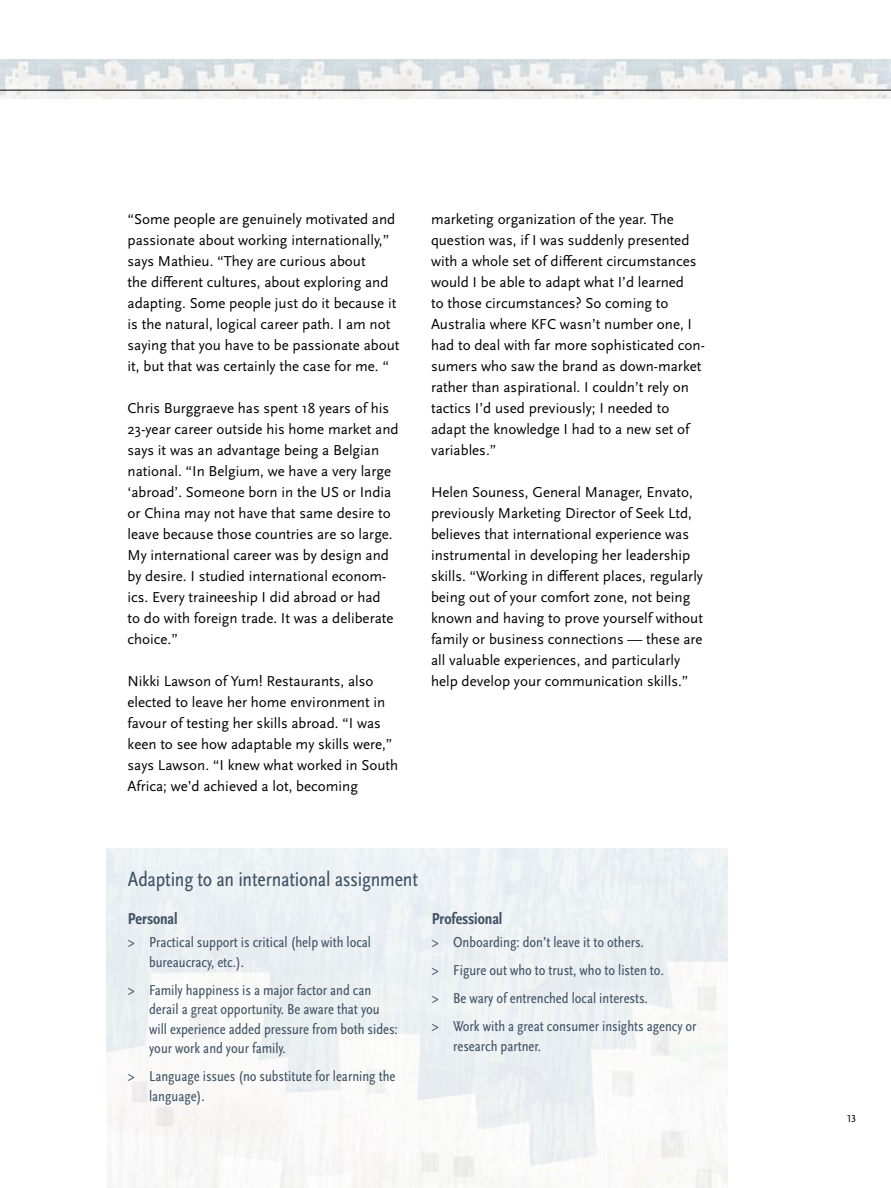
<style>
.page{position:relative;width:891px;height:1188px;background:#fff}
.page>*{position:absolute;margin:0;border:0;box-sizing:border-box;transform-origin:0 0}
.t1{font:condensed 21px "Scala Sans Pro";letter-spacing:-.01em;color:#3e5164}
.t2{font:700 condensed 16.5px "Scala Sans Pro";letter-spacing:-.005em;color:#3e5164}
.t3{font:15px/21px "Scala Sans Pro";color:#000}
.t4{font:condensed 15px/19.5px "Scala Sans Pro";color:#3e5164}
.t5{font:10.5px "Scala Sans Pro";color:#000}
</style>
<div class="page">
<img style="left:0;top:60px;width:891px;height:38px">
<hr style="left:0;top:90px;width:891px;height:1px;background:#000">
<p class="t3" style="left:128px;top:208px;width:273px">“Some people are genuinely motivated and passionate about working internationally,” says Mathieu. “They are curious about<br>the different cultures, about exploring and adapting. Some people just do it because it is the natural, logical career path. I am not saying that you have to be passionate about it, but that was certainly the case for me. “</p>
<p class="t3" style="left:128px;top:397px;width:273px">Chris Burggraeve has spent 18 years of his 23-year career outside his home market and says it was an advantage being a Belgian national. “In Belgium, we have a very large ‘abroad’. Someone born in the US or India or China may not have that same desire to leave because those countries are so large.<br>My international career was by design and by desire. I studied international econom&shy;ics. Every traineeship I did abroad or had<br>to do with foreign trade. It was a deliberate choice.”</p>
<p class="t3" style="left:128px;top:670px;width:272px">Nikki Lawson of Yum! Restaurants, also elected to leave her home environment in favour of testing her skills abroad. “I was keen to see how adaptable my skills were,” says Lawson. “I knew what worked in South Africa; we’d achieved a lot, becoming</p>
<p class="t3" style="left:431px;top:208px;width:275px">marketing organization of the year. The question was, if I was suddenly presented with a whole set of different circumstances would I be able to adapt what I’d learned<br>to those circumstances? So coming to Australia where KFC wasn’t number one, I had to deal with far more sophisticated con&shy;sumers who saw the brand as down-market rather than aspirational. I couldn’t rely on tactics I’d used previously; I needed to adapt the knowledge I had to a new set of variables.”</p>
<p class="t3" style="left:431px;top:481px;width:273px">Helen Souness, General Manager, Envato, previously Marketing Director of Seek Ltd, believes that international experience was instrumental in developing her leadership skills. “Working in different places, regularly being out of your comfort zone, not being known and having to prove yourself without family or business connections — these are all valuable experiences, and particularly help develop your communication skills.”</p>
<h1 class="t1" style="left:128px;top:866px;width:292px">Adapting to an international assignment</h1>
<p class="t2" style="left:128px;top:909px;width:51px">Personal</p>
<p class="t4" style="left:149px;top:933px;width:224px;text-indent:-21px">&gt; Practical support is critical (help with local bureaucracy, etc.).</p>
<p class="t4" style="left:149px;top:980px;width:250px;text-indent:-21px">&gt; Family happiness is a major factor and can derail a great opportunity. Be aware that you will experience added pressure from both sides: your work and your family.</p>
<p class="t4" style="left:149px;top:1067px;width:248px;text-indent:-21px">&gt; Language issues (no substitute for learning the language).</p>
<p class="t2" style="left:432px;top:909px;width:72px">Professional</p>
<p class="t4" style="left:432px;top:928px;width:266px;line-height:28px">&gt; Onboarding: don’t leave it to others.<br>&gt; Figure out who to trust, who to listen to.<br>&gt; Be wary of entrenched local interests.<br>&gt; Work with a great consumer insights agency or</p>
<p class="t4" style="left:453px;top:1036px;width:89px">research partner.</p>
<p class="t5" style="left:847px;top:1112px;width:10px">13</p>
</div>
